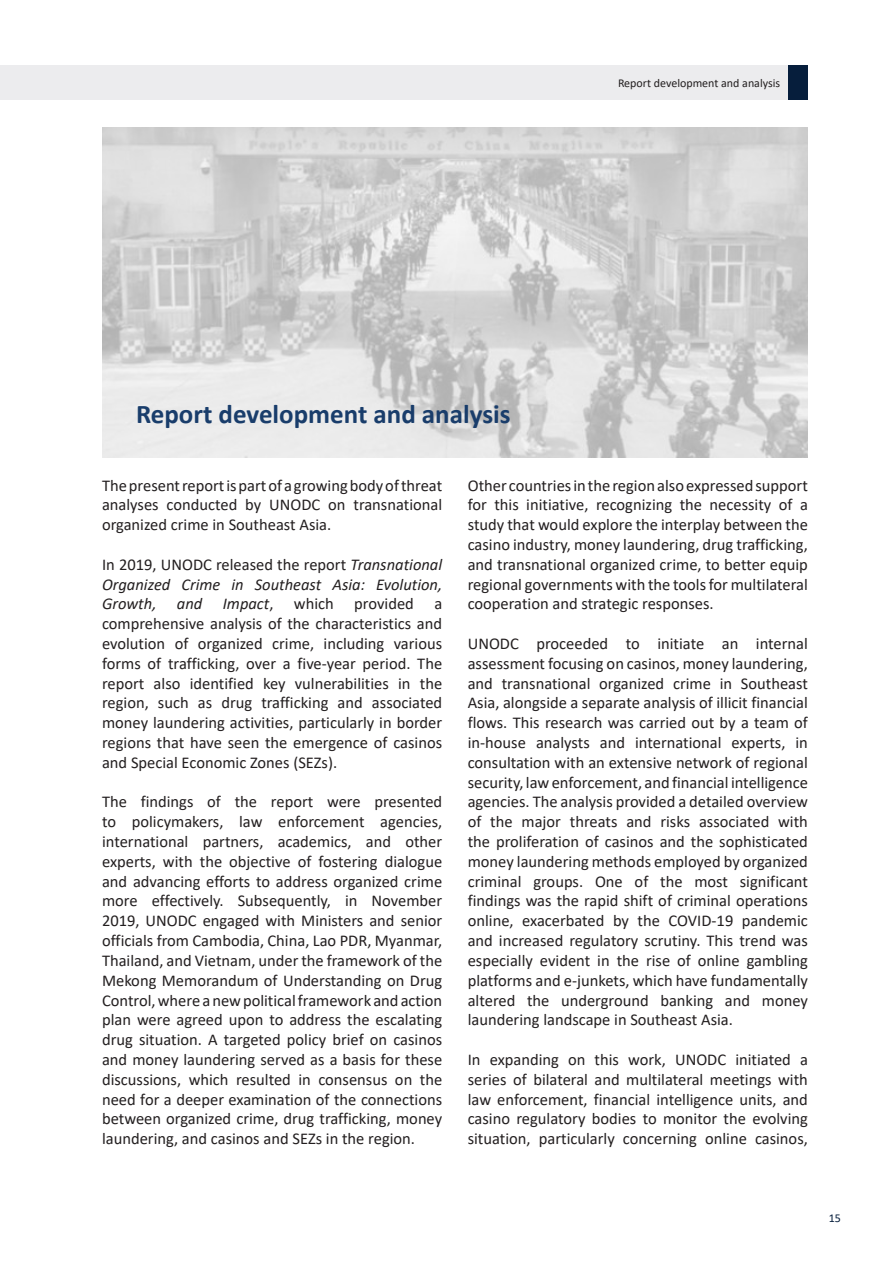
<style>
.page{position:relative;width:893px;height:1263px;background:#fff}
.page>*{position:absolute;margin:0;border:0;box-sizing:border-box;transform-origin:0 0}
.t1{font:700 27px "Calibri";color:#193d6b}
.t2{font:16.5px/19.8px "Calibri";color:#231f20;text-align:justify}
.t3{font:12px "Calibri";color:#231f20}
.t4{font:12px "Calibri";color:#061e3c}
.s1{font-style:italic}
</style>
<div class="page">
<div style="left:0;top:65px;width:789px;height:34px;background:#ececee"></div>
<div style="left:789px;top:65px;width:19px;height:34px;background:#061e3c"></div>
<img style="left:102px;top:128px;width:706px;height:329px">
<p class="t3" style="left:618px;top:74px;width:164px">Report development and analysis</p>
<p class="t1" style="left:136px;top:395px;width:376px">Report development and analysis</p>
<p class="t2" style="left:102px;top:475px;width:342px">The present report is part of a growing body of threat analyses conducted by UNODC on transnational organized crime in Southeast Asia.</p>
<p class="t2" style="left:102px;top:554px;width:342px">In 2019, UNODC released the report <span class="s1">Transnational Organized Crime in Southeast Asia: Evolution, Growth, and Impact</span>, which provided a comprehensive analysis of the characteristics and evolution of organized crime, including various forms of trafficking, over a five-year period. The report also identified key vulnerabilities in the region, such as drug trafficking and associated money laundering activities, particularly in border regions that have seen the emergence of casinos and Special Economic Zones (SEZs).</p>
<p class="t2" style="left:102px;top:792px;width:342px">The findings of the report were presented to policymakers, law enforcement agencies, international partners, academics, and other experts, with the objective of fostering dialogue and advancing efforts to address organized crime more effectively. Subsequently, in November 2019, UNODC engaged with Ministers and senior officials from Cambodia, China, Lao PDR, Myanmar, Thailand, and Vietnam, under the framework of the Mekong Memorandum of Understanding on Drug Control, where a new political framework and action plan were agreed upon to address the escalating drug situation. A targeted policy brief on casinos and money laundering served as a basis for these discussions, which resulted in consensus on the need for a deeper examination of the connections between organized crime, drug trafficking, money laundering, and casinos and SEZs in the region.</p>
<p class="t2" style="left:468px;top:475px;width:342px">Other countries in the region also expressed support for this initiative, recognizing the necessity of a study that would explore the interplay between the casino industry, money laundering, drug trafficking, and transnational organized crime, to better equip regional governments with the tools for multilateral cooperation and strategic responses.</p>
<p class="t2" style="left:468px;top:633px;width:342px">UNODC proceeded to initiate an internal assessment focusing on casinos, money laundering, and transnational organized crime in Southeast Asia, alongside a separate analysis of illicit financial flows. This research was carried out by a team of in-house analysts and international experts, in consultation with an extensive network of regional security, law enforcement, and financial intelligence agencies. The analysis provided a detailed overview of the major threats and risks associated with the proliferation of casinos and the sophisticated money laundering methods employed by organized criminal groups. One of the most significant findings was the rapid shift of criminal operations online, exacerbated by the COVID-19 pandemic and increased regulatory scrutiny. This trend was especially evident in the rise of online gambling platforms and e-junkets, which have fundamentally altered the underground banking and money laundering landscape in Southeast Asia.</p>
<p class="t2" style="left:468px;top:1049px;width:342px">In expanding on this work, UNODC initiated a series of bilateral and multilateral meetings with law enforcement, financial intelligence units, and casino regulatory bodies to monitor the evolving situation, particularly concerning online casinos,</p>
<p class="t4" style="left:829px;top:1210px;width:14px">15</p>
</div>
